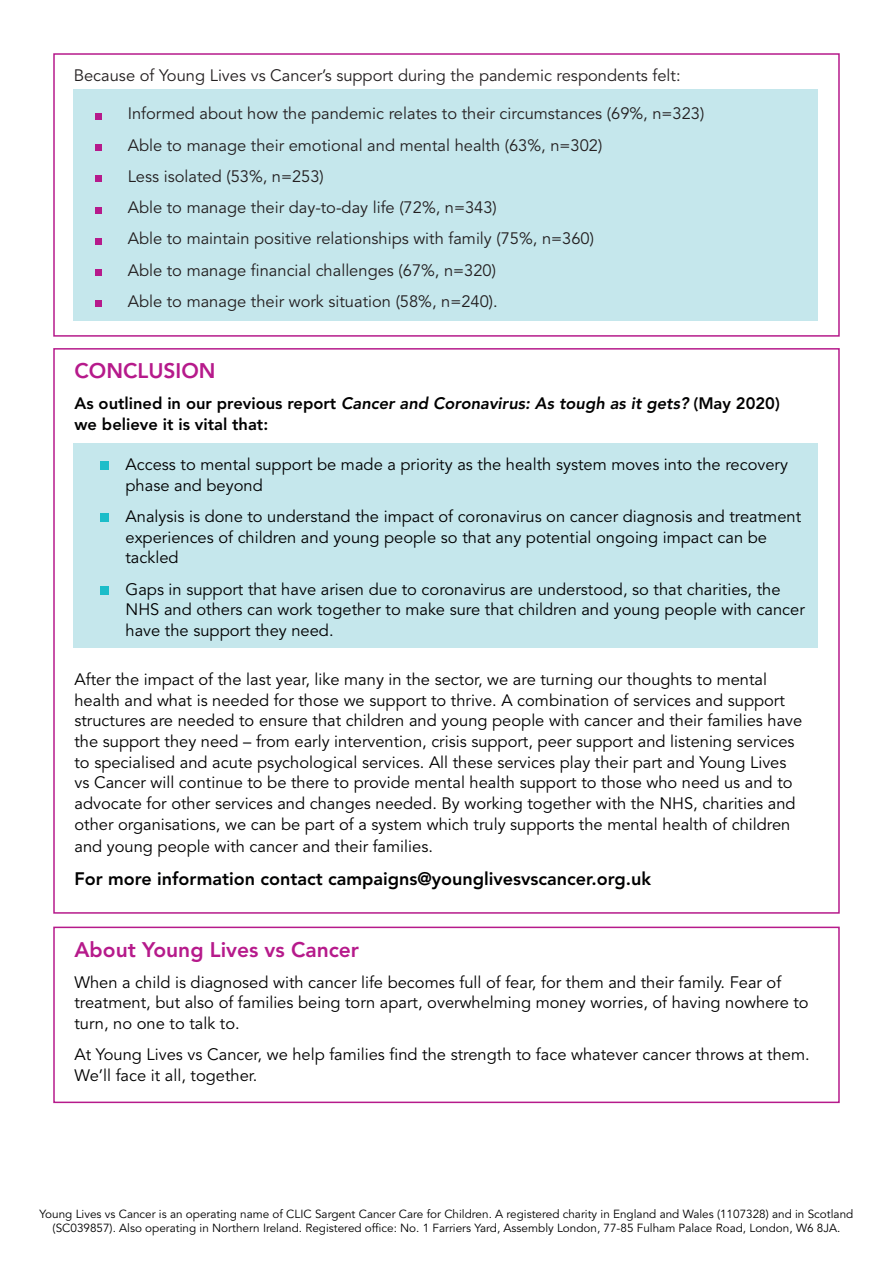
<style>
.page{position:relative;width:893px;height:1263px;background:#fff}
.page>*{position:absolute;margin:0;border:0;box-sizing:border-box;transform-origin:0 0}
.BODY{font:800 21px "Avenir LT Std";color:#b61a8b}
.BODY-2{font:800 18px "Avenir LT Std";color:#000001}
.BODY-3{font:16.5px/20.7px "Avenir LT Std";color:#000001}
.BODY-4{font:16.5px "Avenir LT Std";color:#231f20}
.BODY-5{font:800 16.5px/20.7px "Avenir LT Std";color:#000001}
.t1{font:11.7px/14.1px "Avenir LT Std";color:#000001;text-align:center}
.s1{font-style:italic}
</style>
<div class="page">
<div style="left:53px;top:53px;width:787px;height:284px;border:2px solid #b61a8b"></div>
<div style="left:53px;top:927px;width:787px;height:176px;border:2px solid #b61a8b"></div>
<div style="left:74px;top:89px;width:744px;height:232px;background:#c5e7ec"></div>
<div style="left:74px;top:443px;width:744px;height:204px;background:#c5e7ec"></div>
<div style="left:100px;top:462px;width:8px;height:8px;background:#1cbdc9"></div>
<div style="left:100px;top:514px;width:8px;height:8px;background:#1cbdc9"></div>
<div style="left:100px;top:586px;width:8px;height:9px;background:#1cbdc9"></div>
<svg style="left:95px;top:113px;width:6px;height:6px"></svg>
<div style="left:95px;top:144px;width:6px;height:7px;background:#b61a8b"></div>
<svg style="left:95px;top:176px;width:6px;height:6px"></svg>
<svg style="left:95px;top:207px;width:6px;height:6px"></svg>
<svg style="left:95px;top:238px;width:6px;height:6px"></svg>
<div style="left:95px;top:269px;width:6px;height:7px;background:#b61a8b"></div>
<svg style="left:95px;top:301px;width:6px;height:6px"></svg>
<p class="BODY-4" style="left:74px;top:66px;width:608px">Because of Young Lives vs Cancer’s support during the pandemic respondents felt:</p>
<p class="BODY-4" style="left:128px;top:104px;width:578px">Informed about how the pandemic relates to their circumstances (69%, n=323)</p>
<p class="BODY-4" style="left:128px;top:135px;width:476px">Able to manage their emotional and mental health (63%, n=302)</p>
<p class="BODY-4" style="left:128px;top:167px;width:198px">Less isolated (53%, n=253)</p>
<p class="BODY-4" style="left:128px;top:198px;width:371px">Able to manage their day-to-day life (72%, n=343)</p>
<p class="BODY-4" style="left:128px;top:229px;width:468px">Able to maintain positive relationships with family (75%, n=360)</p>
<p class="BODY-4" style="left:128px;top:260px;width:370px">Able to manage financial challenges (67%, n=320)</p>
<p class="BODY-4" style="left:128px;top:292px;width:372px">Able to manage their work situation (58%, n=240).</p>
<p class="BODY" style="left:74px;top:358px;width:143px">CONCLUSION</p>
<p class="BODY-5" style="left:74px;top:393px;width:707px">As outlined in our previous report <span class="s1">Cancer and Coronavirus: As tough as it gets?</span> (May 2020) we believe it is vital that:</p>
<p class="BODY-3" style="left:126px;top:455px;width:664px">Access to mental support be made a priority as the health system moves into the recovery phase and beyond</p>
<p class="BODY-3" style="left:126px;top:506px;width:677px">Analysis is done to understand the impact of coronavirus on cancer diagnosis and treatment experiences of children and young people so that any potential ongoing impact can be tackled</p>
<p class="BODY-3" style="left:126px;top:579px;width:681px">Gaps in support that have arisen due to coronavirus are understood, so that charities, the<br>NHS and others can work together to make sure that children and young people with cancer have the support they need.</p>
<p class="BODY-3" style="left:74px;top:669px;width:729px">After the impact of the last year, like many in the sector, we are turning our thoughts to mental health and what is needed for those we support to thrive. A combination of services and support structures are needed to ensure that children and young people with cancer and their families have the support they need – from early intervention, crisis support, peer support and listening services to specialised and acute psychological services. All these services play their part and Young Lives vs Cancer will continue to be there to provide mental health support to those who need us and to advocate for other services and changes needed. By working together with the NHS, charities and other organisations, we can be part of a system which truly supports the mental health of children</p>
<p class="BODY-3" style="left:74px;top:836px;width:360px">and young people with cancer and their families.</p>
<p class="BODY-2" style="left:74px;top:868px;width:578px">For more information contact campaigns@younglivesvscancer.org.uk</p>
<p class="BODY" style="left:74px;top:937px;width:286px">About Young Lives vs Cancer</p>
<p class="BODY-3" style="left:74px;top:972px;width:736px">When a child is diagnosed with cancer life becomes full of fear, for them and their family. Fear of treatment, but also of families being torn apart, overwhelming money worries, of having nowhere to turn, no one to talk to.</p>
<p class="BODY-3" style="left:74px;top:1045px;width:737px">At Young Lives vs Cancer, we help families find the strength to face whatever cancer throws at them.<br>We’ll face it all, together.</p>
<p class="t1" style="left:40px;top:1207px;width:815px">Young Lives vs Cancer is an operating name of CLIC Sargent Cancer Care for Children. A registered charity in England and Wales (1107328) and in Scotland (SC039857). Also operating in Northern Ireland. Registered office: No. 1 Farriers Yard, Assembly London, 77-85 Fulham Palace Road, London, W6 8JA.</p>
</div>
